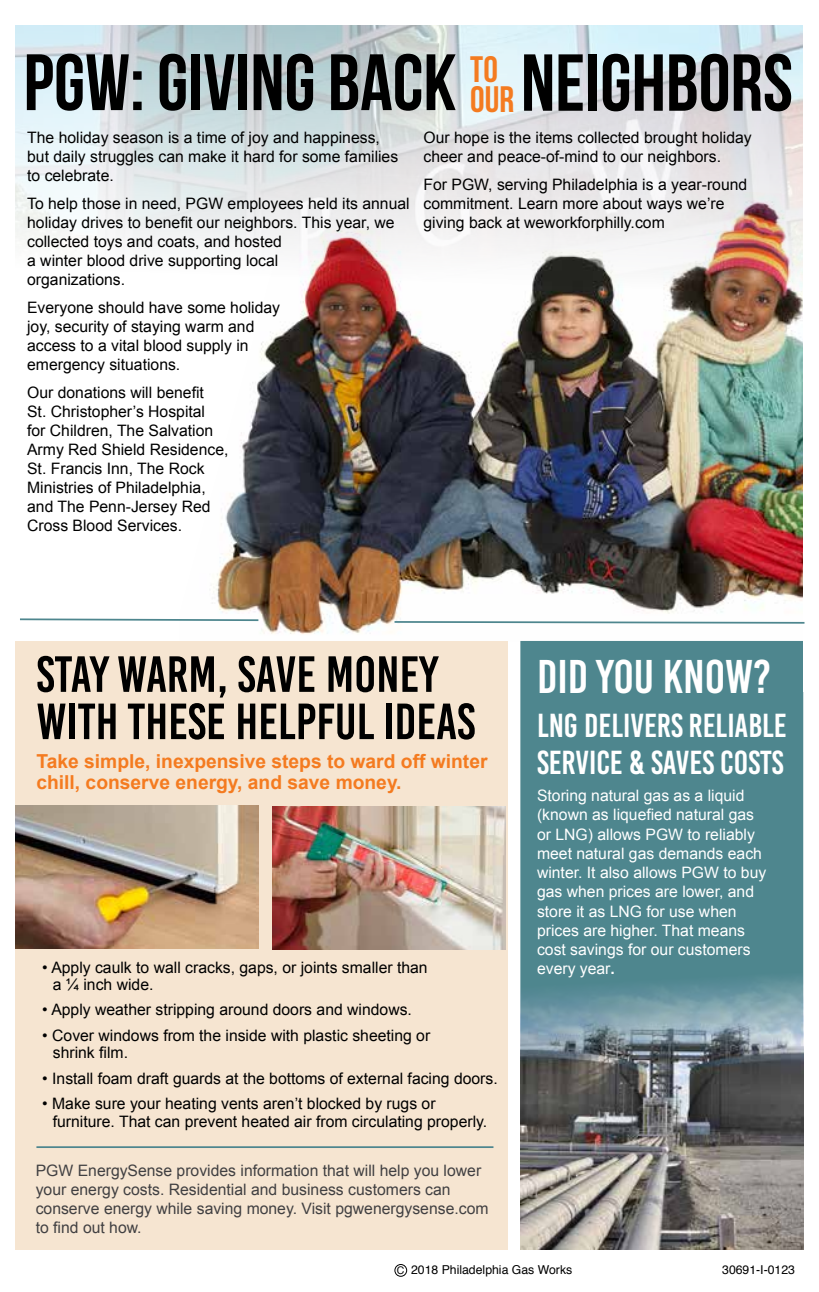
<style>
.page{position:relative;width:819px;height:1292px;background:#fff}
.page>*{position:absolute;margin:0;border:0;box-sizing:border-box;transform-origin:0 0}
.t1{font:700 80.5px "Bebas Neue";color:#000}
.t2{font:700 79.62px "Bebas Neue";color:#000}
.t3{font:50.75px/47.2px "Bebas Kai";color:#000}
.t4{font:47.25px "Bebas Kai";color:#fff}
.t5{font:700 36.75px/30.6px "Bebas Neue";color:#f47b20}
.t6{font:33.25px/36.8px "Bebas Kai";color:#fff}
.t7{font:700 19.25px/21px "Arial";color:#f47b20}
.t8{font:15.75px/18.9px "Arial";color:#000}
.t9{font:15.75px/19.2px "Arial";color:#fff}
.t10{font:15.75px/19.2px "Arial";color:#414042}
.t11{font:12.25px "Helvetica";color:#000}
.s1{font-weight:700}
.s2{font-size:10.5px}
</style>
<div class="page">
<div style="left:395px;top:1264px;width:12px;height:12px;border:1px solid #000;border-radius:50%"></div>
<img style="left:16px;top:26px;width:787px;height:602px">
<div style="left:16px;top:641px;width:492px;height:608px;background:#f6e5d1"></div>
<div style="left:520px;top:641px;width:283px;height:608px;background:#4e868e;border:2px solid #4e868e"></div>
<img style="left:520px;top:973px;width:283px;height:276px">
<img style="left:272px;top:807px;width:233px;height:143px">
<img style="left:16px;top:805px;width:242px;height:143px">
<hr style="left:36px;top:1146px;width:457px;height:2px;background:#4e868e">
<svg style="left:18px;top:617px;width:242px;height:5px"></svg>
<svg style="left:393px;top:620px;width:412px;height:4px"></svg>
<h2 class="t2" style="left:24px;top:39px;width:434px">PGW: GIVING BACK</h2>
<h3 class="t5" style="left:470px;top:53px;width:45px">TO<br>OUR</h3>
<h1 class="t1" style="left:521px;top:39px;width:274px">NEIGHBORS</h1>
<p class="t8" style="left:27px;top:128px;width:373px">The holiday season is a time of joy and happiness, but daily struggles can make it hard for some families to celebrate.</p>
<p class="t8" style="left:27px;top:195px;width:384px">To help those in need, PGW employees held its annual holiday drives to benefit our neighbors. This year, we collected toys and coats, and hosted<br>a winter blood drive supporting local<br>organizations.</p>
<p class="t8" style="left:27px;top:298px;width:254px">Everyone should have some holiday joy, security of staying warm and access to a vital blood supply in emergency situations.</p>
<p class="t8" style="left:27px;top:383px;width:203px">Our donations will benefit<br>St. Christopher’s Hospital<br>for Children, The Salvation<br>Army Red Shield Residence,<br>St. Francis Inn, The Rock<br>Ministries of Philadelphia, and The Penn-Jersey Red<br>Cross Blood Services.</p>
<p class="t8" style="left:423px;top:128px;width:330px">Our hope is the items collected brought holiday cheer and peace-of-mind to our neighbors.</p>
<p class="t8" style="left:423px;top:175px;width:325px">For PGW, serving Philadelphia is a year-round commitment. Learn more about ways we’re giving back at weworkforphilly.com</p>
<h3 class="t3" style="left:36px;top:651px;width:440px">STAY WARM, SAVE MONEY<br>WITH THESE HELPFUL IDEAS</h3>
<p class="t7" style="left:36px;top:751px;width:453px">Take simple, inexpensive steps to ward off winter chill, conserve energy, and save money.</p>
<p class="t8" style="left:53px;top:958px;width:376px;line-height:17.5px;text-indent:-11px">• Apply caulk to wall cracks, gaps, or joints smaller than a ¼ inch wide.</p>
<p class="t8" style="left:42px;top:1000px;width:371px">• Apply weather stripping around doors and windows.</p>
<p class="t8" style="left:53px;top:1026px;width:379px;line-height:17.5px;text-indent:-11px">• Cover windows from the inside with plastic sheeting or shrink film.</p>
<p class="t8" style="left:42px;top:1069px;width:457px">• Install foam draft guards at the bottoms of external facing doors.</p>
<p class="t8" style="left:53px;top:1095px;width:436px;line-height:17.5px;text-indent:-11px">• Make sure your heating vents aren’t blocked by rugs or furniture. That can prevent heated air from circulating properly.</p>
<p class="t10" style="left:36px;top:1160px;width:454px">PGW EnergySense provides information that will help you lower your energy costs. Residential and business customers can conserve energy while saving money. Visit pgwenergysense.com to find out how.</p>
<h3 class="t4" style="left:537px;top:651px;width:235px">DID YOU KNOW?</h3>
<h3 class="t6" style="left:537px;top:707px;width:251px">LNG DELIVERS RELIABLE<br>SERVICE &amp; SAVES COSTS</h3>
<p class="t9" style="left:537px;top:786px;width:231px">Storing natural gas as a liquid (known as liquefied natural gas or LNG) allows PGW to reliably meet natural gas demands each winter. It also allows PGW to buy gas when prices are lower, and store it as LNG for use when prices are higher. That means cost savings for our customers every year<span class="s1">.</span></p>
<p class="t11" style="left:397px;top:1260px;width:177px"><span class="s2">C</span> 2018 Philadelphia Gas Works</p>
<p class="t11" style="left:722px;top:1260px;width:74px">30691-I-0123</p>
</div>
